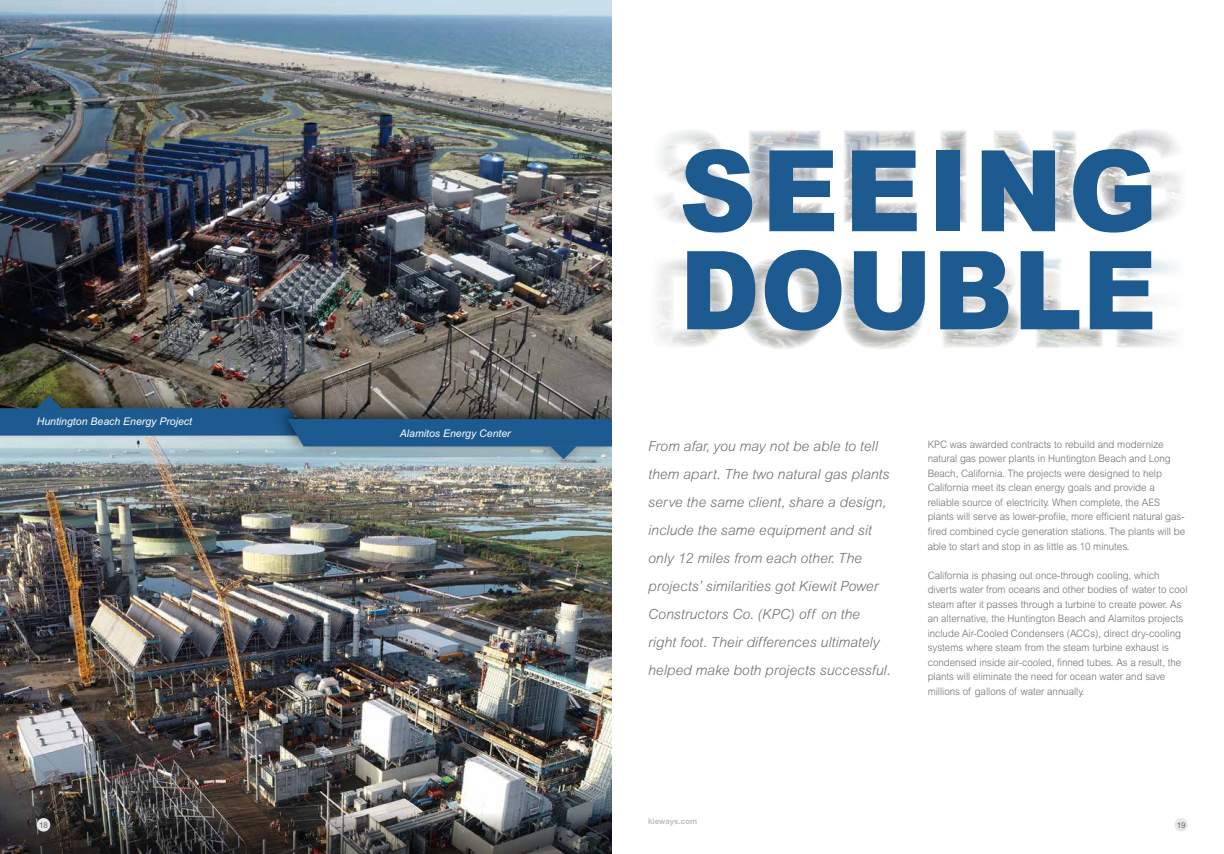
<style>
.page{position:relative;width:1224px;height:854px;background:#fff}
.page>*{position:absolute;margin:0;border:0;box-sizing:border-box;transform-origin:0 0}
.t1{font:900 112.7px "Arial MT Std";letter-spacing:.05em;color:#1c5a8f;scale:.95 1}
.t2{font:900 109px "Arial MT Std";color:#1c5a8f;scale:.95 1}
.t3{font:italic 300 14px/28px "Arial MT Std";color:#6d6e71}
.t4{font:italic 10.5px "Arial MT Std";color:#fff}
.t5{font:300 10.2px/14.5px "Arial MT Std";color:#6d6e71;scale:.95 1}
.t6{font:700 8px "Arial MT Std";color:#bcbec0}
.t7{font:8px "Arial MT Std";color:#636466}
</style>
<div class="page">
<img style="left:0;top:0;width:612px;height:395px">
<img style="left:0;top:459px;width:612px;height:353px">
<svg style="left:0;top:812px;width:612px;height:41px"></svg>
<div style="left:0;top:381px;width:319px;height:59px;background:#000;opacity:.42"></div>
<div style="left:272px;top:399px;width:353px;height:69px;background:#000;opacity:.75"></div>
<svg style="left:0;top:395px;width:612px;height:64px"></svg>
<div style="left:612px;top:0;width:612px;height:853px;background:#fff"></div>
<img style="left:656px;top:257px;width:520px;height:92px">
<img style="left:657px;top:129px;width:524px;height:95px">
<div style="left:37px;top:817px;width:13px;height:14px;background:#e6e7e8;border-radius:50%"></div>
<div style="left:1174px;top:817px;width:14px;height:14px;background:#e6e7e8;border-radius:50%"></div>
<p class="t4" style="left:37px;top:415px;width:157px">Huntington Beach Energy Project</p>
<p class="t4" style="left:400px;top:427px;width:112px">Alamitos Energy Center</p>
<h1 class="t1" style="left:679px;top:120px;width:505px">SEEING</h1>
<h2 class="t2" style="left:679px;top:221px;width:504px">DOUBLE</h2>
<p class="t3" style="left:648px;top:431px;width:244px">From afar, you may not be able to tell them apart. The two natural gas plants serve the same client, share a design, include the same equipment and sit only 12 miles from each other. The projects’ similarities got Kiewit Power Constructors Co. (KPC) off on the right foot. Their differences ultimately helped make both projects successful.</p>
<p class="t5" style="left:928px;top:437px;width:273px">KPC was awarded contracts to rebuild and modernize natural gas power plants in Huntington Beach and Long Beach, California. The projects were designed to help California meet its clean energy goals and provide a reliable source of electricity. When complete, the AES plants will serve as lower-profile, more efficient natural gas&shy;fired combined cycle generation stations. The plants will be able to start and stop in as little as 10 minutes.</p>
<p class="t5" style="left:928px;top:567px;width:275px">California is phasing out once-through cooling, which diverts water from oceans and other bodies of water to cool steam after it passes through a turbine to create power. As an alternative, the Huntington Beach and Alamitos projects include Air-Cooled Condensers (ACCs), direct dry-cooling systems where steam from the steam turbine exhaust is condensed inside air-cooled, finned tubes. As a result, the plants will eliminate the need for ocean water and save millions of gallons of water annually.</p>
<p class="t6" style="left:648px;top:815px;width:51px">kieways.com</p>
<p class="t7" style="left:39px;top:820px;width:10px">18</p>
<p class="t7" style="left:1177px;top:820px;width:10px">19</p>
</div>
